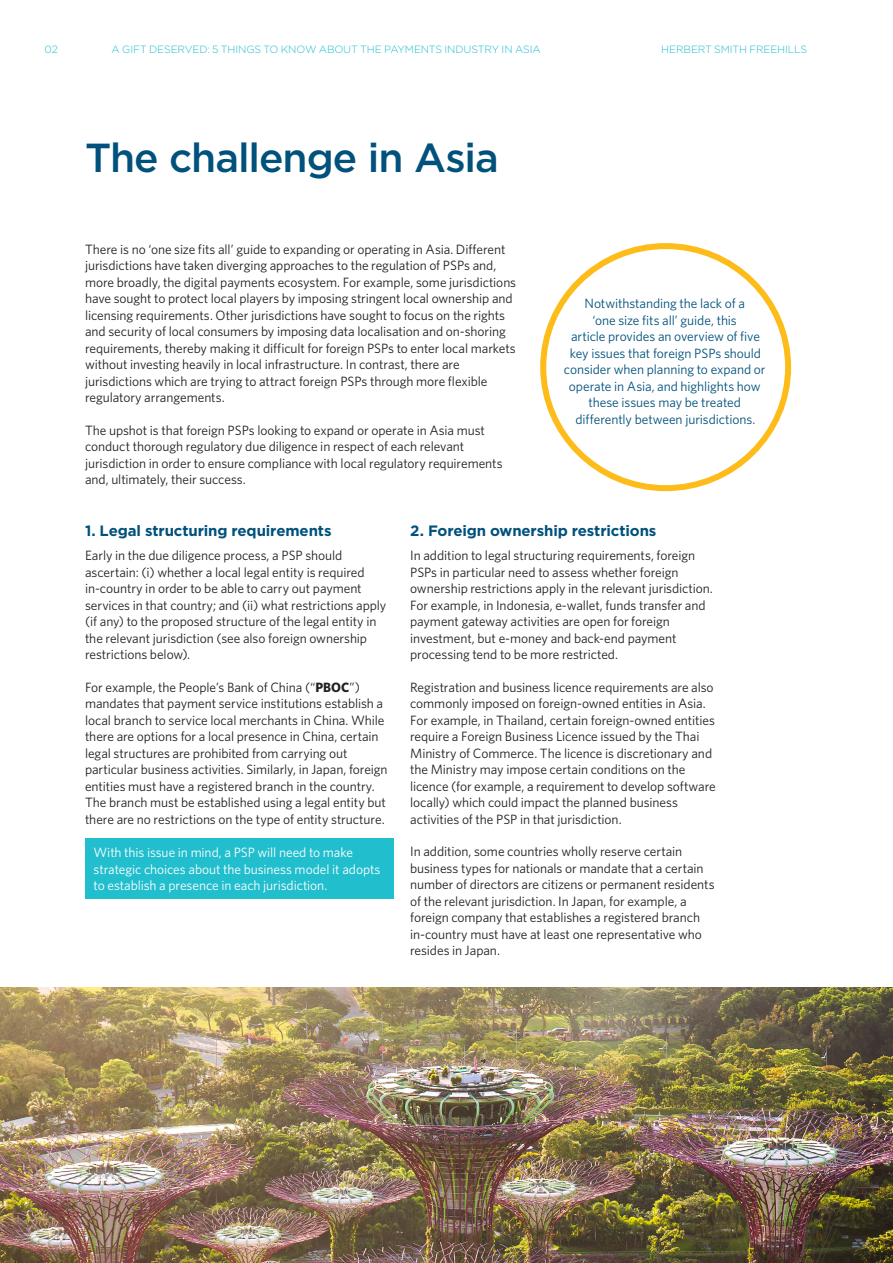
<style>
.page{position:relative;width:893px;height:1263px;background:#fff}
.page>*{position:absolute;margin:0;border:0;box-sizing:border-box;transform-origin:0 0}
.Page_Heading{font:500 40.5px "Gotham";letter-spacing:-.025em;color:#00517c}
.Body_Header_1{font:700 15px "Gotham";letter-spacing:-.01em;color:#00517c}
.Body_Text{font:13.5px/16.5px "Whitney";letter-spacing:-.005em;color:#231f20}
.Body_Text-2{font:13.5px/16.5px "Whitney";letter-spacing:-.01em;color:#00517c;text-align:center}
.Body_Text-3{font:13.5px/16.5px "Whitney";letter-spacing:-.005em;color:#fff}
.t1{font:300 10.5px "Gotham";letter-spacing:-.015em;color:#21bece}
.s1{font-weight:700}
</style>
<div class="page">
<div style="left:540px;top:243px;width:251px;height:248px;border:6px solid #fdbc19;border-radius:50%"></div>
<img style="left:0;top:987px;width:893px;height:276px">
<div style="left:85px;top:838px;width:308px;height:61px;background:#21bece"></div>
<p class="t1" style="left:45px;top:43px;width:15px">02</p>
<p class="t1" style="left:112px;top:43px;width:431px">A GIFT DESERVED: 5 THINGS TO KNOW ABOUT THE PAYMENTS INDUSTRY IN ASIA</p>
<p class="t1" style="left:661px;top:43px;width:147px">HERBERT SMITH FREEHILLS</p>
<p class="Page_Heading" style="left:85px;top:131px;width:415px">The challenge in Asia</p>
<p class="Body_Text" style="left:85px;top:241px;width:433px">There is no ‘one size fits all’ guide to expanding or operating in Asia. Different jurisdictions have taken diverging approaches to the regulation of PSPs and, more broadly, the digital payments ecosystem. For example, some jurisdictions have sought to protect local players by imposing stringent local ownership and licensing requirements. Other jurisdictions have sought to focus on the rights and security of local consumers by imposing data localisation and on-shoring requirements, thereby making it difficult for foreign PSPs to enter local markets without investing heavily in local infrastructure. In contrast, there are jurisdictions which are trying to attract foreign PSPs through more flexible regulatory arrangements.</p>
<p class="Body_Text" style="left:85px;top:422px;width:419px">The upshot is that foreign PSPs looking to expand or operate in Asia must conduct thorough regulatory due diligence in respect of each relevant jurisdiction in order to ensure compliance with local regulatory requirements and, ultimately, their success.</p>
<p class="Body_Text-2" style="left:564px;top:295px;width:203px">Notwithstanding the lack of a<br>‘one size fits all’ guide, this<br>article provides an overview of five key issues that foreign PSPs should consider when planning to expand or operate in Asia, and highlights how these issues may be treated differently between jurisdictions.</p>
<p class="Body_Header_1" style="left:85px;top:520px;width:248px">1. Legal structuring requirements</p>
<p class="Body_Text" style="left:85px;top:547px;width:303px">Early in the due diligence process, a PSP should ascertain: (i) whether a local legal entity is required in-country in order to be able to carry out payment services in that country; and (ii) what restrictions apply (if any) to the proposed structure of the legal entity in the relevant jurisdiction (see also foreign ownership restrictions below).</p>
<p class="Body_Text" style="left:85px;top:678px;width:304px">For example, the People’s Bank of China (“<span class="s1">PBOC</span>”) mandates that payment service institutions establish a local branch to service local merchants in China. While there are options for a local presence in China, certain legal structures are prohibited from carrying out particular business activities. Similarly, in Japan, foreign entities must have a registered branch in the country.<br>The branch must be established using a legal entity but there are no restrictions on the type of entity structure.</p>
<p class="Body_Text-3" style="left:94px;top:844px;width:288px">With this issue in mind, a PSP will need to make strategic choices about the business model it adopts to establish a presence in each jurisdiction.</p>
<p class="Body_Header_1" style="left:410px;top:520px;width:248px">2. Foreign ownership restrictions</p>
<p class="Body_Text" style="left:410px;top:547px;width:304px">In addition to legal structuring requirements, foreign PSPs in particular need to assess whether foreign ownership restrictions apply in the relevant jurisdiction.<br>For example, in Indonesia, e-wallet, funds transfer and payment gateway activities are open for foreign investment, but e-money and back-end payment processing tend to be more restricted.</p>
<p class="Body_Text" style="left:410px;top:678px;width:307px">Registration and business licence requirements are also commonly imposed on foreign-owned entities in Asia.<br>For example, in Thailand, certain foreign-owned entities require a Foreign Business Licence issued by the Thai Ministry of Commerce. The licence is discretionary and the Ministry may impose certain conditions on the licence (for example, a requirement to develop software locally) which could impact the planned business activities of the PSP in that jurisdiction.</p>
<p class="Body_Text" style="left:410px;top:843px;width:306px">In addition, some countries wholly reserve certain business types for nationals or mandate that a certain number of directors are citizens or permanent residents of the relevant jurisdiction. In Japan, for example, a foreign company that establishes a registered branch in-country must have at least one representative who resides in Japan.</p>
</div>
